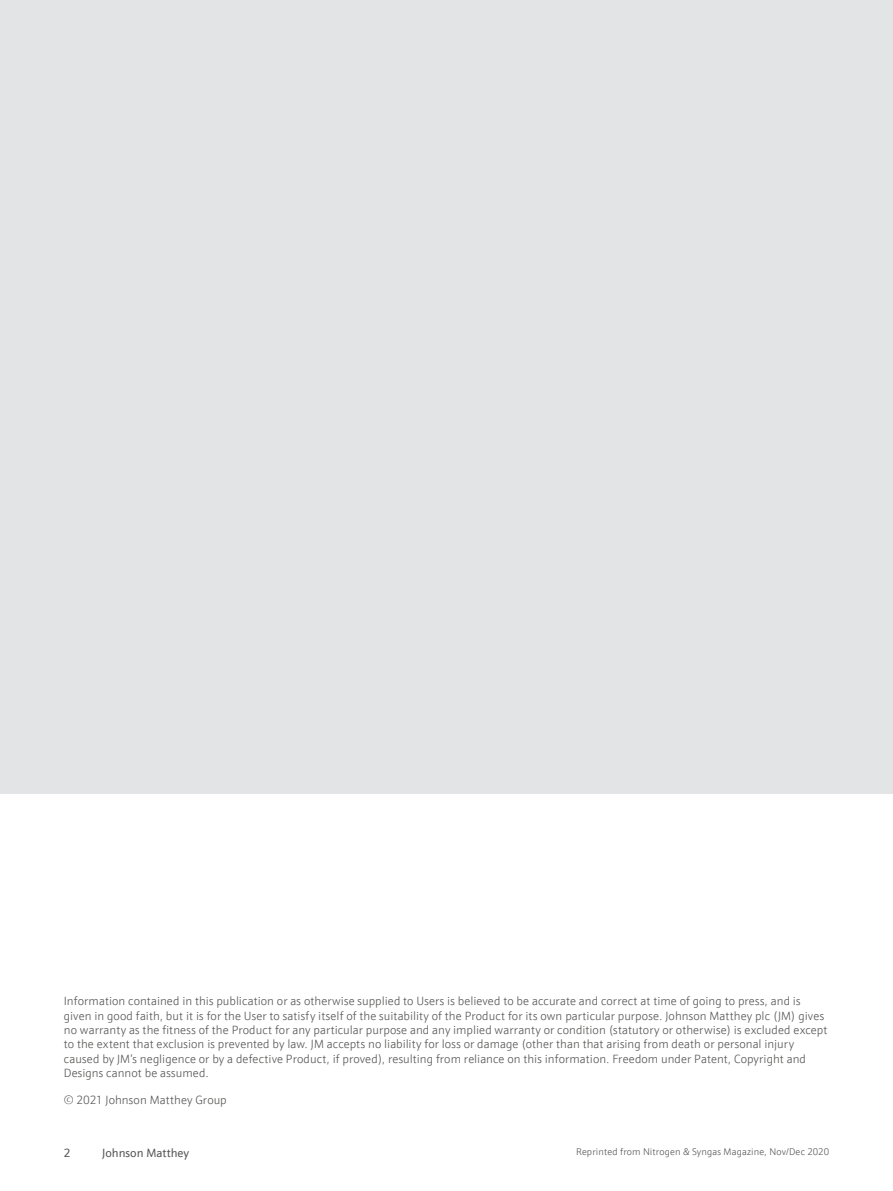
<style>
.page{position:relative;width:893px;height:1191px;background:#fff}
.page>*{position:absolute;margin:0;border:0;box-sizing:border-box;transform-origin:0 0}
.t1{font:300 12px/14.4px "JM Sans";letter-spacing:.005em;color:#585857}
.t2{font:12px "JM Sans";color:#585857}
.t3{font:300 9.75px "JM Sans";letter-spacing:.015em;color:#585857}
</style>
<div class="page">
<div style="left:0;top:0;width:893px;height:794px;background:#e3e4e5"></div>
<p class="t1" style="left:64px;top:993px;width:765px">Information contained in this publication or as otherwise supplied to Users is believed to be accurate and correct at time of going to press, and is given in good faith, but it is for the User to satisfy itself of the suitability of the Product for its own particular purpose. Johnson Matthey plc (JM) gives no warranty as the fitness of the Product for any particular purpose and any implied warranty or condition (statutory or otherwise) is excluded except to the extent that exclusion is prevented by law. JM accepts no liability for loss or damage (other than that arising from death or personal injury caused by JM’s negligence or by a defective Product, if proved), resulting from reliance on this information. Freedom under Patent, Copyright and Designs cannot be assumed.</p>
<p class="t1" style="left:64px;top:1093px;width:164px">© 2021 Johnson Matthey Group</p>
<p class="t2" style="left:64px;top:1145px;width:8px">2</p>
<p class="t2" style="left:102px;top:1145px;width:89px">Johnson Matthey</p>
<p class="t3" style="left:576px;top:1145px;width:255px">Reprinted from Nitrogen &amp; Syngas Magazine, Nov/Dec 2020</p>
</div>
